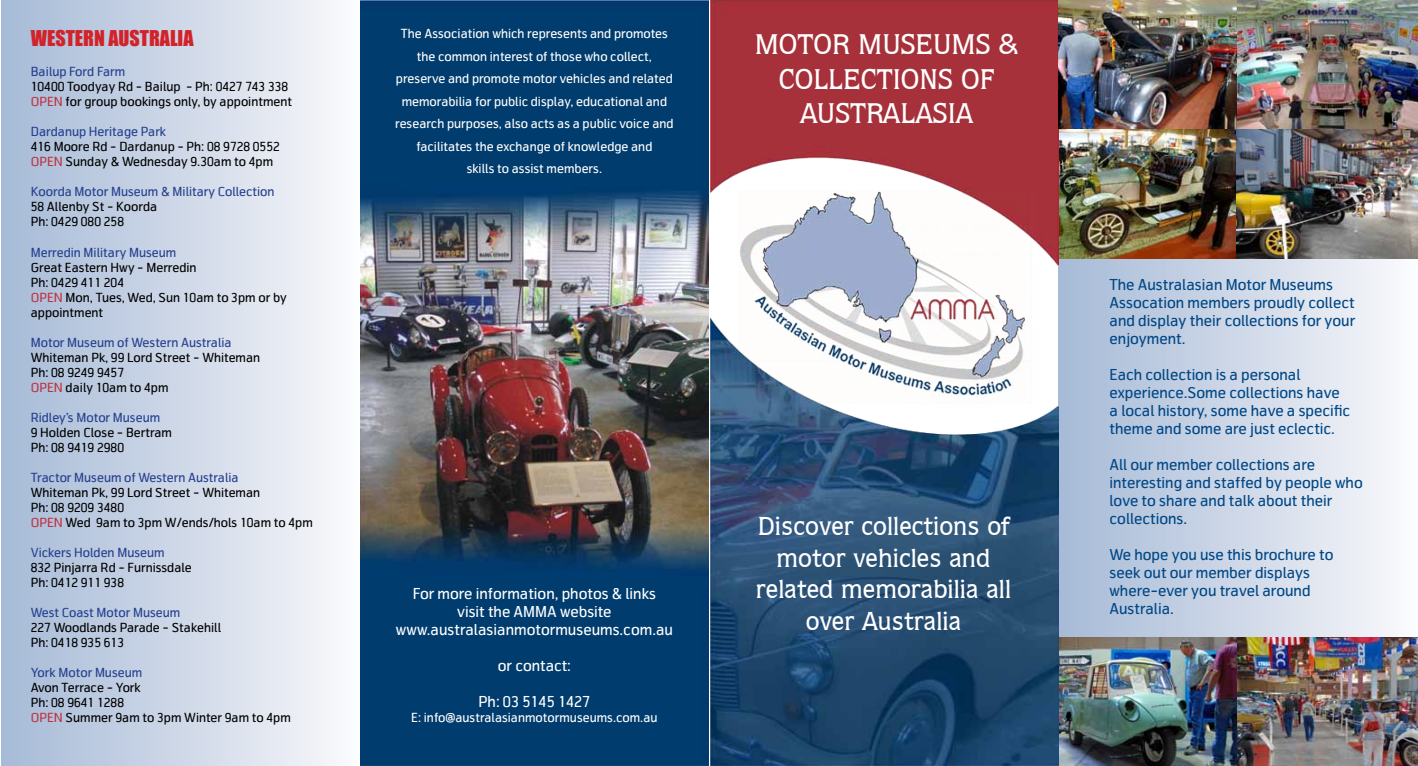
<style>
.page{position:relative;width:1418px;height:766px;background:#fff}
.page>*{position:absolute;margin:0;border:0;box-sizing:border-box;transform-origin:0 0}
.t1{font:500 28.75px/34.5px "Quorum IT Cby BT";color:#fff;text-align:center}
.t2{font:500 26.25px/31.5px "Quorum IT Cby BT";color:#fff;text-align:center}
.t3{font:20px "Impact";color:#d2232a}
.t4{font:15px/18px "Telenor Font";color:#004785}
.t5{font:15px/18px "Telenor Font";color:#fff;text-align:center}
.t6{font:12.5px/15px "Telenor Font";color:#000}
.t7{font:12.5px/22.5px "Telenor Font";color:#fff;text-align:center}
.t8{font:12.5px "Telenor Font";color:#25408f}
.s1{color:#bf323f}
</style>
<div class="page">
<img style="left:360px;top:0;width:349px;height:765px">
<div style="left:1058px;top:259px;width:359px;height:378px;background:linear-gradient(to right,#a5b9d6,#faf9fb)"></div>
<img style="left:1058px;top:0;width:359px;height:129px">
<img style="left:1236px;top:637px;width:181px;height:128px">
<img style="left:1058px;top:130px;width:359px;height:128px">
<img style="left:1058px;top:637px;width:178px;height:128px">
<img style="left:710px;top:317px;width:348px;height:448px">
<img style="left:711px;top:0;width:347px;height:266px">
<div style="left:1px;top:1px;width:359px;height:764px;background:linear-gradient(to right,#a5b9d6,#faf9fb)"></div>
<img style="left:738px;top:191px;width:299px;height:216px">
<h3 class="t3" style="left:31px;top:23px;width:164px">WESTERN AUSTRALIA</h3>
<p class="t8" style="left:31px;top:64px;width:96px">Bailup Ford Farm</p>
<p class="t6" style="left:31px;top:79px;width:263px">10400 Toodyay Rd - Bailup - Ph: 0427 743 338<br><span class="s1">OPEN</span> for group bookings only, by appointment</p>
<p class="t8" style="left:31px;top:124px;width:137px">Dardanup Heritage Park</p>
<p class="t6" style="left:31px;top:139px;width:251px">416 Moore Rd - Dardanup - Ph: 08 9728 0552<br><span class="s1">OPEN</span> Sunday &amp; Wednesday 9.30am to 4pm</p>
<p class="t8" style="left:31px;top:184px;width:245px">Koorda Motor Museum &amp; Military Collection</p>
<p class="t6" style="left:31px;top:199px;width:128px">58 Allenby St - Koorda<br>Ph: 0429 080 258</p>
<p class="t8" style="left:31px;top:244px;width:147px">Merredin Military Museum</p>
<p class="t6" style="left:31px;top:259px;width:257px">Great Eastern Hwy - Merredin<br>Ph: 0429 411 204<br><span class="s1">OPEN</span> Mon, Tues, Wed, Sun 10am to 3pm or by appointment</p>
<p class="t8" style="left:31px;top:334px;width:202px">Motor Museum of Western Australia</p>
<p class="t6" style="left:31px;top:349px;width:231px">Whiteman Pk, 99 Lord Street - Whiteman<br>Ph: 08 9249 9457<br><span class="s1">OPEN</span> daily 10am to 4pm</p>
<p class="t8" style="left:31px;top:409px;width:131px">Ridley’s Motor Museum</p>
<p class="t6" style="left:31px;top:424px;width:143px">9 Holden Close - Bertram<br>Ph: 08 9419 2980</p>
<p class="t8" style="left:31px;top:469px;width:209px">Tractor Museum of Western Australia</p>
<p class="t6" style="left:31px;top:484px;width:284px">Whiteman Pk, 99 Lord Street - Whiteman<br>Ph: 08 9209 3480<br><span class="s1">OPEN</span> Wed 9am to 3pm W/ends/hols 10am to 4pm</p>
<p class="t8" style="left:31px;top:544px;width:135px">Vickers Holden Museum</p>
<p class="t6" style="left:31px;top:559px;width:163px">832 Pinjarra Rd - Furnissdale<br>Ph: 0412 911 938</p>
<p class="t8" style="left:31px;top:604px;width:151px">West Coast Motor Museum</p>
<p class="t6" style="left:31px;top:619px;width:192px">227 Woodlands Parade - Stakehill<br>Ph: 0418 935 613</p>
<p class="t8" style="left:31px;top:664px;width:113px">York Motor Museum</p>
<p class="t6" style="left:31px;top:679px;width:262px">Avon Terrace - York<br>Ph: 08 9641 1288<br><span class="s1">OPEN</span> Summer 9am to 3pm Winter 9am to 4pm</p>
<p class="t7" style="left:395px;top:22px;width:280px">The Association which represents and promotes the common interest of those who collect, preserve and promote motor vehicles and related memorabilia for public display, educational and research purposes, also acts as a public voice and facilitates the exchange of knowledge and<br>skills to assist members.</p>
<h1 class="t1" style="left:754px;top:26px;width:265px">MOTOR MUSEUMS &amp;<br>COLLECTIONS OF<br>AUSTRALASIA</h1>
<p class="t5" style="left:396px;top:584px;width:279px">For more information, photos &amp; links<br>visit the AMMA website www.australasianmotormuseums.com.au</p>
<p class="t5" style="left:498px;top:656px;width:75px">or contact:</p>
<p class="t5" style="left:478px;top:692px;width:113px">Ph: 03 5145 1427</p>
<p class="t7" style="left:411px;top:706px;width:248px">E: info@australasianmotormuseums.com.au</p>
<h2 class="t2" style="left:756px;top:509px;width:257px">Discover collections of motor vehicles and related memorabilia all over Australia</h2>
<p class="t4" style="left:1109px;top:275px;width:247px">The Australasian Motor Museums<br>Assocation members proudly collect and display their collections for your enjoyment.</p>
<p class="t4" style="left:1109px;top:365px;width:242px">Each collection is a personal experience.Some collections have a local history, some have a specific theme and some are just eclectic.</p>
<p class="t4" style="left:1109px;top:455px;width:255px">All our member collections are interesting and staffed by people who love to share and talk about their collections.</p>
<p class="t4" style="left:1109px;top:545px;width:225px">We hope you use this brochure to seek out our member displays where-ever you travel around<br>Australia.</p>
</div>
